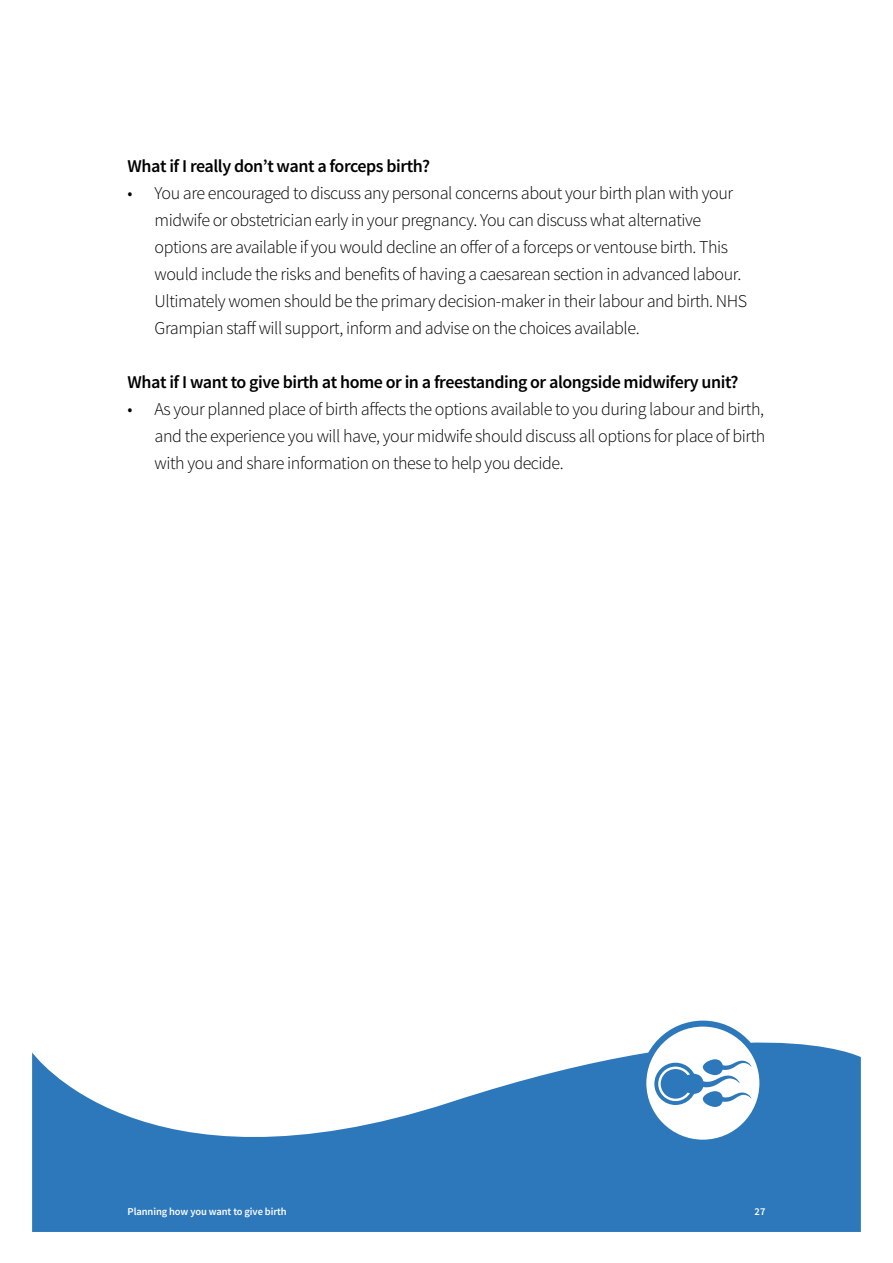
<style>
.page{position:relative;width:893px;height:1263px;background:#fff}
.page>*{position:absolute;margin:0;border:0;box-sizing:border-box;transform-origin:0 0}
.t1{font:300 18px/27px "Source Sans Pro";letter-spacing:-.025em;color:#000}
.t2{font:600 18px "Source Sans Pro";letter-spacing:-.025em;color:#000}
.t3{font:600 10.5px "Source Sans Pro";letter-spacing:-.01em;color:#fff}
</style>
<div class="page">
<svg style="left:32px;top:1026px;width:829px;height:206px;fill:#2d78bb"></svg>
<div style="left:643px;top:1023px;width:119px;height:120px;background:#fff;border-radius:50%"></div>
<div style="left:640px;top:1020px;width:125px;height:126px;border:6px solid #2d78bb;border-radius:50%"></div>
<svg style="left:654px;top:1059px;width:97px;height:48px"></svg>
<div style="left:661px;top:1069px;width:29px;height:30px;background:#2d78bb;border-radius:50%"></div>
<p class="t2" style="left:128px;top:154px;width:304px">What if I really don’t want a forceps birth?</p>
<p class="t1" style="left:155px;top:179px;width:594px;text-indent:-27px">• You are encouraged to discuss any personal concerns about your birth plan with your midwife or obstetrician early in your pregnancy. You can discuss what alternative options are available if you would decline an offer of a forceps or ventouse birth. This would include the risks and benefits of having a caesarean section in advanced labour.<br>Ultimately women should be the primary decision-maker in their labour and birth. NHS Grampian staff will support, inform and advise on the choices available.</p>
<p class="t2" style="left:128px;top:370px;width:612px">What if I want to give birth at home or in a freestanding or alongside midwifery unit?</p>
<p class="t1" style="left:155px;top:395px;width:612px;text-align:justify;text-indent:-27px">• As your planned place of birth affects the options available to you during labour and birth, and the experience you will have, your midwife should discuss all options for place of birth with you and share information on these to help you decide.</p>
<p class="t3" style="left:128px;top:1205px;width:161px">Planning how you want to give birth</p>
<p class="t3" style="left:755px;top:1205px;width:12px">27</p>
</div>
